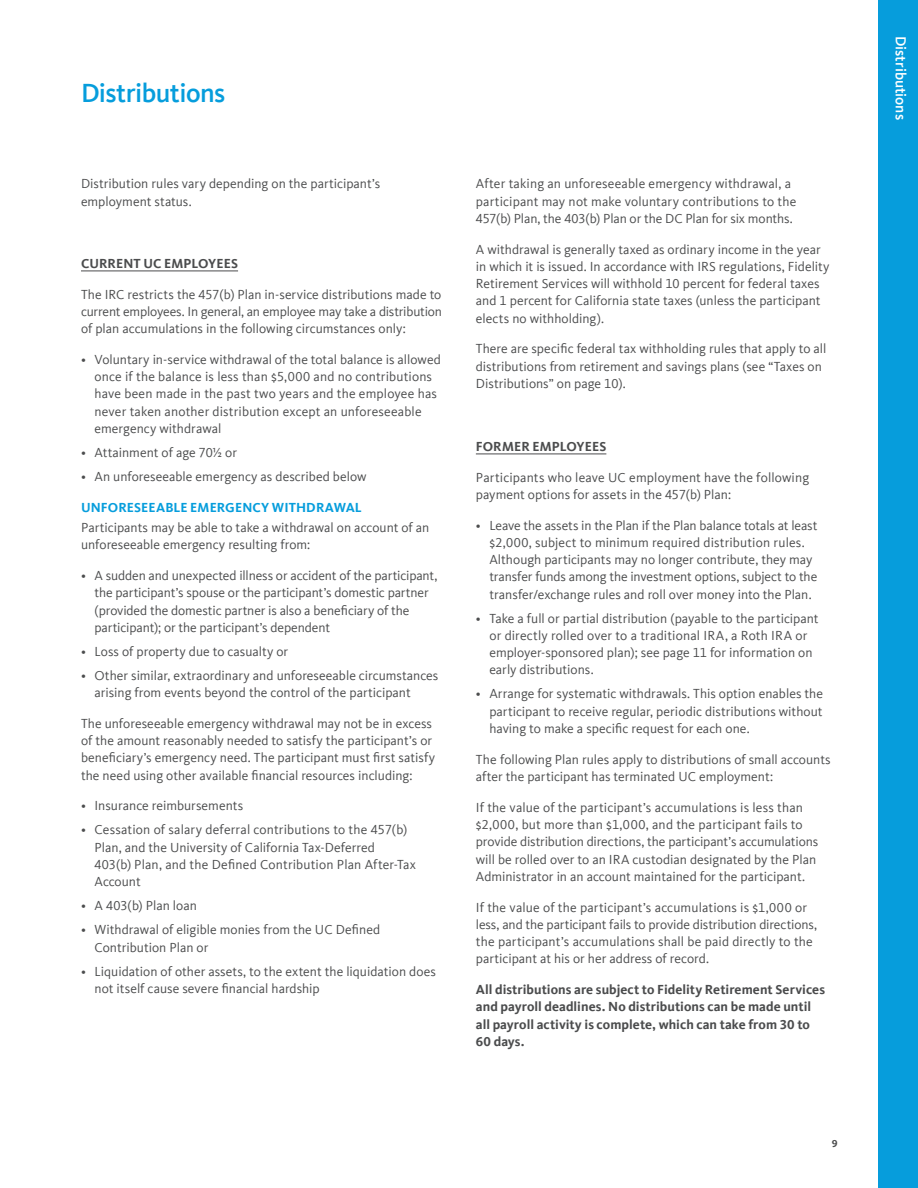
<style>
.page{position:relative;width:918px;height:1188px;background:#fff}
.page>*{position:absolute;margin:0;border:0;box-sizing:border-box;transform-origin:0 0}
.t1{font:500 27px "Kievit Offc Pro";letter-spacing:-.02em;color:#069ddc}
.t2{font:500 15px "Kievit Offc Pro";color:#fff}
.t3{font:13.5px/17.2px "Kievit Offc Pro";color:#4b4c4d}
.t4{font:700 13.5px/17.2px "Kievit Offc Pro";letter-spacing:.005em;color:#4b4c4d}
.t5{font:700 13.5px "Kievit Offc Pro";letter-spacing:.01em;color:#069ddc}
.t6{font:700 10.5px "Kievit Offc Pro";color:#4b4c4d}
</style>
<div class="page">
<div style="left:878px;top:0;width:40px;height:1188px;background:#069ddc"></div>
<hr style="left:81px;top:271px;width:157px;height:1px;background:#4b4c4d">
<hr style="left:476px;top:454px;width:130px;height:1px;background:#4b4c4d">
<h1 class="t1" style="left:81px;top:76px;width:146px">Distributions</h1>
<p class="t3" style="left:81px;top:175px;width:301px">Distribution rules vary depending on the participant’s employment status.</p>
<p class="t4" style="left:81px;top:255px;width:159px">CURRENT UC EMPLOYEES</p>
<p class="t3" style="left:81px;top:285px;width:363px;text-align:justify">The IRC restricts the 457(b) Plan in-service distributions made to current employees. In general, an employee may take a distribution of plan accumulations in the following circumstances only:</p>
<p class="t3" style="left:94px;top:351px;width:348px;text-indent:-14px">• Voluntary in-service withdrawal of the total balance is allowed once if the balance is less than $5,000 and no contributions have been made in the past two years and the employee has never taken another distribution except an unforeseeable emergency withdrawal</p>
<p class="t3" style="left:81px;top:444px;width:158px">• Attainment of age 70½ or</p>
<p class="t3" style="left:81px;top:468px;width:287px">• An unforeseeable emergency as described below</p>
<p class="t5" style="left:81px;top:499px;width:282px">UNFORESEEABLE EMERGENCY WITHDRAWAL</p>
<p class="t3" style="left:81px;top:519px;width:350px">Participants may be able to take a withdrawal on account of an unforeseeable emergency resulting from:</p>
<p class="t3" style="left:94px;top:567px;width:344px;text-indent:-14px">• A sudden and unexpected illness or accident of the participant, the participant’s spouse or the participant’s domestic partner (provided the domestic partner is also a beneficiary of the participant); or the participant’s dependent</p>
<p class="t3" style="left:81px;top:643px;width:209px">• Loss of property due to casualty or</p>
<p class="t3" style="left:94px;top:667px;width:345px;text-indent:-14px">• Other similar, extraordinary and unforeseeable circumstances arising from events beyond the control of the participant</p>
<p class="t3" style="left:81px;top:715px;width:356px">The unforeseeable emergency withdrawal may not be in excess of the amount reasonably needed to satisfy the participant’s or beneficiary’s emergency need. The participant must first satisfy the need using other available financial resources including:</p>
<p class="t3" style="left:81px;top:797px;width:164px">• Insurance reimbursements</p>
<p class="t3" style="left:94px;top:821px;width:323px;text-indent:-14px">• Cessation of salary deferral contributions to the 457(b)<br>Plan, and the University of California Tax-Deferred<br>403(b) Plan, and the Defined Contribution Plan After-Tax Account</p>
<p class="t3" style="left:81px;top:897px;width:117px">• A 403(b) Plan loan</p>
<p class="t3" style="left:94px;top:921px;width:287px;text-indent:-14px">• Withdrawal of eligible monies from the UC Defined<br>Contribution Plan or</p>
<p class="t3" style="left:94px;top:962px;width:343px;text-indent:-14px">• Liquidation of other assets, to the extent the liquidation does not itself cause severe financial hardship</p>
<p class="t3" style="left:476px;top:175px;width:322px">After taking an unforeseeable emergency withdrawal, a participant may not make voluntary contributions to the<br>457(b) Plan, the 403(b) Plan or the DC Plan for six months.</p>
<p class="t3" style="left:476px;top:240px;width:355px">A withdrawal is generally taxed as ordinary income in the year in which it is issued. In accordance with IRS regulations, Fidelity Retirement Services will withhold 10 percent for federal taxes and 1 percent for California state taxes (unless the participant elects no withholding).</p>
<p class="t3" style="left:476px;top:340px;width:352px">There are specific federal tax withholding rules that apply to all distributions from retirement and savings plans (see “Taxes on<br>Distributions” on page 10).</p>
<p class="t4" style="left:476px;top:438px;width:132px">FORMER EMPLOYEES</p>
<p class="t3" style="left:476px;top:468px;width:335px">Participants who leave UC employment have the following payment options for assets in the 457(b) Plan:</p>
<p class="t3" style="left:489px;top:516px;width:330px;text-indent:-14px">• Leave the assets in the Plan if the Plan balance totals at least $2,000, subject to minimum required distribution rules.<br>Although participants may no longer contribute, they may transfer funds among the investment options, subject to the transfer/exchange rules and roll over money into the Plan.</p>
<p class="t3" style="left:489px;top:609px;width:331px;text-indent:-14px">• Take a full or partial distribution (payable to the participant or directly rolled over to a traditional IRA, a Roth IRA or employer-sponsored plan); see page 11 for information on early distributions.</p>
<p class="t3" style="left:489px;top:685px;width:335px;text-align:justify;text-indent:-14px">• Arrange for systematic withdrawals. This option enables the participant to receive regular, periodic distributions without having to make a specific request for each one.</p>
<p class="t3" style="left:476px;top:751px;width:356px">The following Plan rules apply to distributions of small accounts after the participant has terminated UC employment:</p>
<p class="t3" style="left:476px;top:799px;width:344px">If the value of the participant’s accumulations is less than $2,000, but more than $1,000, and the participant fails to provide distribution directions, the participant’s accumulations will be rolled over to an IRA custodian designated by the Plan Administrator in an account maintained for the participant.</p>
<p class="t3" style="left:476px;top:898px;width:343px">If the value of the participant’s accumulations is $1,000 or less, and the participant fails to provide distribution directions, the participant’s accumulations shall be paid directly to the participant at his or her address of record.</p>
<p class="t4" style="left:476px;top:981px;width:351px">All distributions are subject to Fidelity Retirement Services and payroll deadlines. No distributions can be made until all payroll activity is complete, which can take from 30 to 60 days.</p>
<p class="t6" style="left:832px;top:1138px;width:7px">9</p>
<p class="t2" style="left:910px;top:36px;width:85px;rotate:90deg">Distributions</p>
</div>
